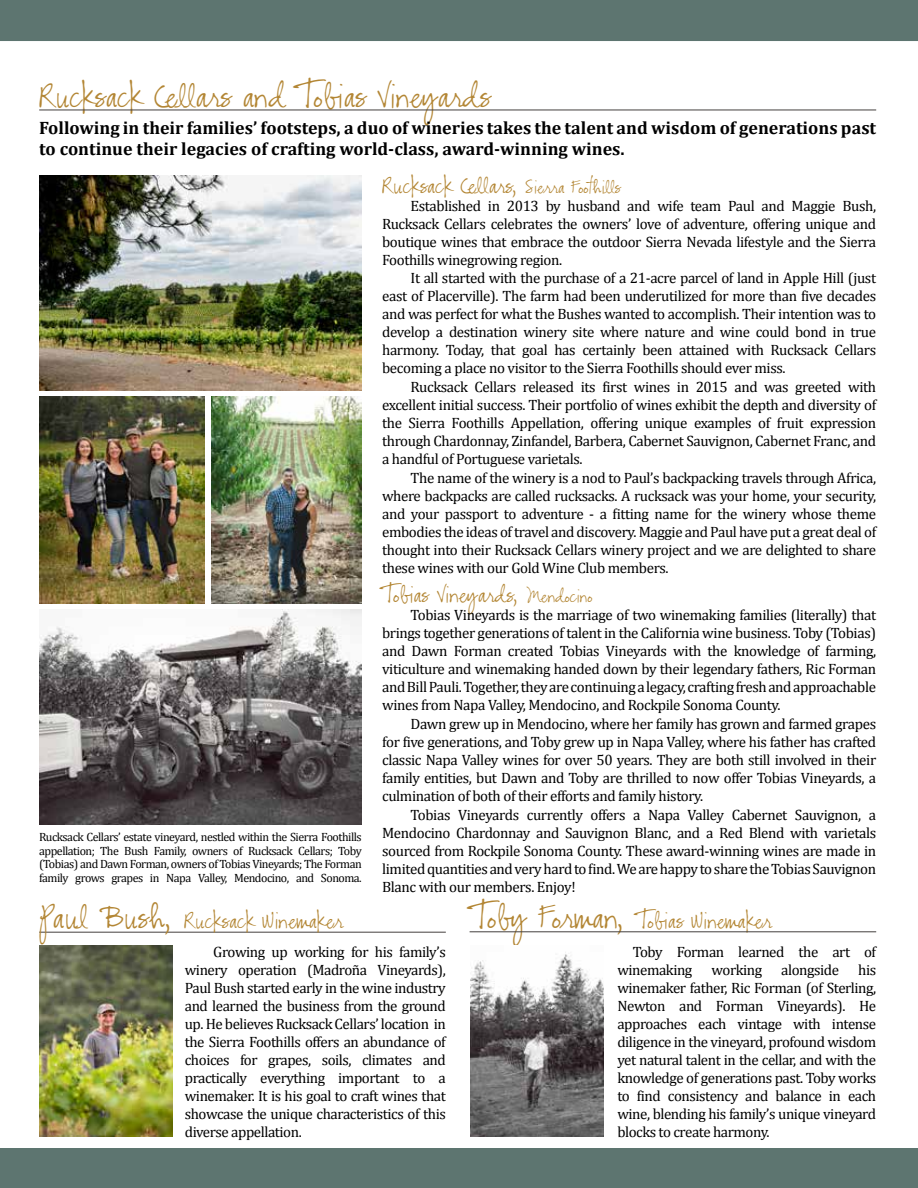
<style>
.page{position:relative;width:918px;height:1188px;background:#fff}
.page>*{position:absolute;margin:0;border:0;box-sizing:border-box;transform-origin:0 0}
.t1{font:33px "CK Alis Hand";color:#b38634}
.t2{font:22.5px "CK Alis Hand";color:#b38634}
.t3{font:700 18px/21px "Cambria";color:#000}
.t4{font:15px/18px "Cambria";letter-spacing:-.025em;color:#000;text-align:justify}
.t5{font:12px/13.5px "Cambria";letter-spacing:-.04em;color:#000;text-align:justify}
.s1{font-size:18px}
.s2{font-size:33px}
</style>
<div class="page">
<div style="left:0;top:0;width:918px;height:41px;background:#5d7570"></div>
<div style="left:0;top:1148px;width:918px;height:40px;background:#5d7570"></div>
<hr style="left:39px;top:932px;width:407px;height:1px;background:#44403e">
<hr style="left:39px;top:110px;width:837px;height:1px;background:#44403e">
<hr style="left:470px;top:931px;width:406px;height:1px;background:#44403e">
<img style="left:39px;top:397px;width:166px;height:207px">
<img style="left:39px;top:176px;width:323px;height:214px">
<img style="left:211px;top:397px;width:151px;height:207px">
<img style="left:471px;top:952px;width:133px;height:185px">
<img style="left:39px;top:610px;width:323px;height:215px">
<img style="left:39px;top:945px;width:133px;height:192px">
<h1 class="t1" style="left:39px;top:76px;width:453px">Rucksack Cellars and Tobias Vineyards</h1>
<p class="t3" style="left:39px;top:117px;width:838px">Following in their families’ footsteps, a duo of wineries takes the talent and wisdom of generations past to continue their legacies of crafting world-class, award-winning wines.</p>
<p class="t5" style="left:39px;top:830px;width:324px">Rucksack Cellars’ estate vineyard, nestled within the Sierra Foothills appellation; The Bush Family, owners of Rucksack Cellars; Toby (Tobias) and Dawn Forman, owners of Tobias Vineyards; The Forman family grows grapes in Napa Valley, Mendocino, and Sonoma.</p>
<h2 class="t2" style="left:382px;top:172px;width:240px">Rucksack Cellars, <span class="s1">Sierra Foothills</span></h2>
<p class="t4" style="left:382px;top:196px;width:496px;text-indent:28px">Established in 2013 by husband and wife team Paul and Maggie Bush, Rucksack Cellars celebrates the owners’ love of adventure, offering unique and boutique wines that embrace the outdoor Sierra Nevada lifestyle and the Sierra Foothills winegrowing region.</p>
<p class="t4" style="left:382px;top:269px;width:496px;text-indent:28px">It all started with the purchase of a 21-acre parcel of land in Apple Hill (just east of Placerville). The farm had been underutilized for more than five decades and was perfect for what the Bushes wanted to accomplish. Their intention was to develop a destination winery site where nature and wine could bond in true harmony. Today, that goal has certainly been attained with Rucksack Cellars becoming a place no visitor to the Sierra Foothills should ever miss.</p>
<p class="t4" style="left:382px;top:378px;width:496px;text-indent:28px">Rucksack Cellars released its first wines in 2015 and was greeted with excellent initial success. Their portfolio of wines exhibit the depth and diversity of the Sierra Foothills Appellation, offering unique examples of fruit expression through Chardonnay, Zinfandel, Barbera, Cabernet Sauvignon, Cabernet Franc, and a handful of Portuguese varietals.</p>
<p class="t4" style="left:382px;top:469px;width:496px;text-indent:28px">The name of the winery is a nod to Paul’s backpacking travels through Africa, where backpacks are called rucksacks. A rucksack was your home, your security, and your passport to adventure - a fitting name for the winery whose theme embodies the ideas of travel and discovery. Maggie and Paul have put a great deal of thought into their Rucksack Cellars winery project and we are delighted to share these wines with our Gold Wine Club members.</p>
<h2 class="t2" style="left:382px;top:581px;width:212px">Tobias Vineyards, <span class="s1">Mendocino</span></h2>
<p class="t4" style="left:382px;top:606px;width:496px;text-indent:28px">Tobias Vineyards is the marriage of two winemaking families (literally) that brings together generations of talent in the California wine business. Toby (Tobias) and Dawn Forman created Tobias Vineyards with the knowledge of farming, viticulture and winemaking handed down by their legendary fathers, Ric Forman and Bill Pauli. Together, they are continuing a legacy, crafting fresh and approachable wines from Napa Valley, Mendocino, and Rockpile Sonoma County.</p>
<p class="t4" style="left:382px;top:715px;width:496px;text-indent:28px">Dawn grew up in Mendocino, where her family has grown and farmed grapes for five generations, and Toby grew up in Napa Valley, where his father has crafted classic Napa Valley wines for over 50 years. They are both still involved in their family entities, but Dawn and Toby are thrilled to now offer Tobias Vineyards, a culmination of both of their efforts and family history.</p>
<p class="t4" style="left:382px;top:805px;width:496px;text-indent:28px">Tobias Vineyards currently offers a Napa Valley Cabernet Sauvignon, a Mendocino Chardonnay and Sauvignon Blanc, and a Red Blend with varietals sourced from Rockpile Sonoma County. These award-winning wines are made in limited quantities and very hard to find. We are happy to share the Tobias Sauvignon Blanc with our members. Enjoy!</p>
<h2 class="t2" style="left:39px;top:907px;width:305px"><span class="s2">Paul Bush,</span> Rucksack Winemaker</h2>
<p class="t4" style="left:185px;top:943px;width:263px;text-indent:28px">Growing up working for his family’s winery operation (Madroña Vineyards), Paul Bush started early in the wine industry and learned the business from the ground up. He believes Rucksack Cellars’ location in the Sierra Foothills offers an abundance of choices for grapes, soils, climates and practically everything important to a winemaker. It is his goal to craft wines that showcase the unique characteristics of this diverse appellation.</p>
<h2 class="t2" style="left:471px;top:907px;width:302px"><span class="s2">Toby Forman,</span> Tobias Winemaker</h2>
<p class="t4" style="left:617px;top:943px;width:260px;text-indent:15px">Toby Forman learned the art of winemaking</p>
<p class="t4" style="left:617px;top:961px;width:260px;text-indent:241px">his winemaker father, Ric Forman (of Sterling, Newton and Forman Vineyards). He approaches each vintage with intense diligence in the vineyard, profound wisdom yet natural talent in the cellar, and with the knowledge of generations past. Toby works to find consistency and balance in each wine, blending his family’s unique vineyard blocks to create harmony.</p>
<p class="t4" style="left:712px;top:961px;width:52px">working</p>
<p class="t4" style="left:781px;top:961px;width:59px">alongside</p>
</div>
